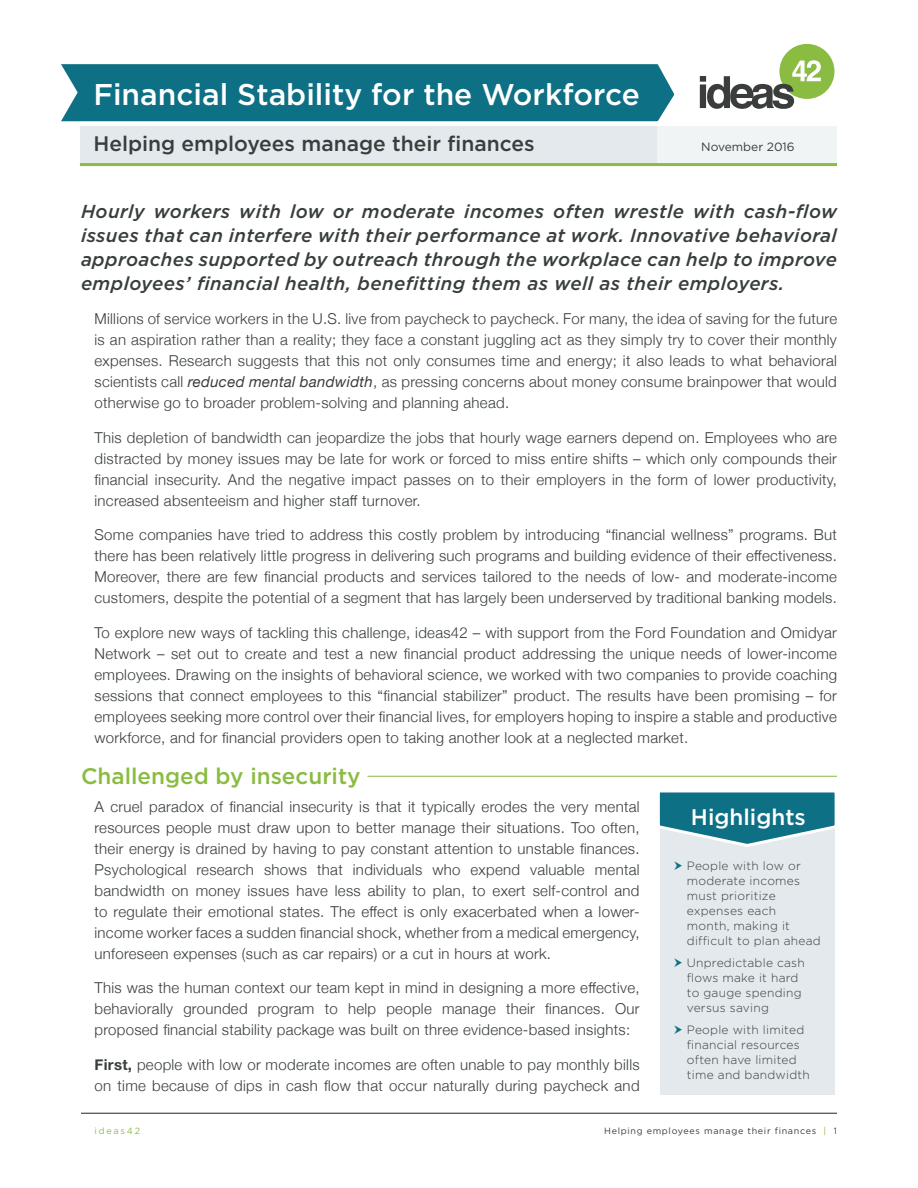
<style>
.page{position:relative;width:918px;height:1188px;background:#fff}
.page>*{position:absolute;margin:0;border:0;box-sizing:border-box;transform-origin:0 0}
.t1{font:500 30px "Gotham";color:#fff}
.t2{font:500 22.5px "Gotham";color:#8abc42}
.t3{font:500 22.5px "Gotham";color:#fff}
.t4{font:500 21px "Gotham";color:#383d3d}
.t5{font:italic 500 18.75px/24px "Gotham";letter-spacing:.02em;color:#383d3d;text-align:justify}
.t6{font:300 15px/21px "Helvetica Neue";letter-spacing:.02em;color:#383d3d;text-align:justify}
.t7{font:300 12px/15px "Gotham";letter-spacing:.02em;color:#383d3d}
.t8{font:12px "Gotham";color:#383d3d}
.t9{font:9px "Gotham";letter-spacing:.075em;color:#383d3d}
.t10{font:9px "Gotham";letter-spacing:.2em;color:#8abc42}
.s1{font-weight:400;font-style:italic}
.s2{font-weight:700}
.s3{color:#8abc42}
</style>
<div class="page">
<hr style="left:81px;top:1113px;width:756px;height:1px;background:#231f20">
<div style="left:315px;top:126px;width:522px;height:39px;background:#f1f4f5"></div>
<div style="left:779px;top:44px;width:55px;height:55px;background:#8abc42;border-radius:50%"></div>
<svg style="left:700px;top:60px;width:124px;height:49px"></svg>
<hr style="left:367px;top:776px;width:470px;height:1px;background:#8abc42">
<div style="left:80px;top:126px;width:577px;height:39px;background:#e3e9ec"></div>
<div style="left:61px;top:64px;width:613px;height:58px;background:#0e7085"></div>
<div style="left:660px;top:792px;width:175px;height:303px;background:#e3e9ec"></div>
<svg style="left:659px;top:792px;width:176px;height:55px"></svg>
<hr style="left:80px;top:163px;width:757px;height:3px;background:#8abc42">
<h1 class="t1" style="left:93px;top:77px;width:548px">Financial Stability for the Workforce</h1>
<h3 class="t4" style="left:93px;top:132px;width:443px">Helping employees manage their finances</h3>
<p class="t8" style="left:701px;top:140px;width:95px">November 2016</p>
<p class="t5" style="left:81px;top:199px;width:758px">Hourly workers with low or moderate incomes often wrestle with cash-flow issues that can interfere with their performance at work. Innovative behavioral approaches supported by outreach through the workplace can help to improve employees’ financial health, benefitting them as well as their employers.</p>
<p class="t6" style="left:94px;top:307px;width:744px">Millions of service workers in the U.S. live from paycheck to paycheck. For many, the idea of saving for the future is an aspiration rather than a reality; they face a constant juggling act as they simply try to cover their monthly expenses. Research suggests that this not only consumes time and energy; it also leads to what behavioral scientists call <span class="s1">reduced mental bandwidth</span>, as pressing concerns about money consume brainpower that would otherwise go to broader problem-solving and planning ahead.</p>
<p class="t6" style="left:94px;top:426px;width:744px">This depletion of bandwidth can jeopardize the jobs that hourly wage earners depend on. Employees who are distracted by money issues may be late for work or forced to miss entire shifts – which only compounds their financial insecurity. And the negative impact passes on to their employers in the form of lower productivity, increased absenteeism and higher staff turnover.</p>
<p class="t6" style="left:94px;top:523px;width:744px">Some companies have tried to address this costly problem by introducing “financial wellness” programs. But there has been relatively little progress in delivering such programs and building evidence of their effectiveness.<br>Moreover, there are few financial products and services tailored to the needs of low- and moderate-income customers, despite the potential of a segment that has largely been underserved by traditional banking models.</p>
<p class="t6" style="left:94px;top:621px;width:744px">To explore new ways of tackling this challenge, ideas42 – with support from the Ford Foundation and Omidyar Network – set out to create and test a new financial product addressing the unique needs of lower-income employees. Drawing on the insights of behavioral science, we worked with two companies to provide coaching sessions that connect employees to this “financial stabilizer” product. The results have been promising – for employees seeking more control over their financial lives, for employers hoping to inspire a stable and productive workforce, and for financial providers open to taking another look at a neglected market.</p>
<h2 class="t2" style="left:81px;top:763px;width:281px">Challenged by insecurity</h2>
<p class="t6" style="left:94px;top:795px;width:547px">A cruel paradox of financial insecurity is that it typically erodes the very mental resources people must draw upon to better manage their situations. Too often, their energy is drained by having to pay constant attention to unstable finances.<br>Psychological research shows that individuals who expend valuable mental bandwidth on money issues have less ability to plan, to exert self-control and to regulate their emotional states. The effect is only exacerbated when a lower&shy;income worker faces a sudden financial shock, whether from a medical emergency, unforeseen expenses (such as car repairs) or a cut in hours at work.</p>
<p class="t6" style="left:94px;top:976px;width:547px">This was the human context our team kept in mind in designing a more effective, behaviorally grounded program to help people manage their finances. Our proposed financial stability package was built on three evidence-based insights:</p>
<p class="t6" style="left:94px;top:1053px;width:547px"><span class="s2">First,</span> people with low or moderate incomes are often unable to pay monthly bills on time because of dips in cash flow that occur naturally during paycheck and</p>
<h2 class="t3" style="left:691px;top:805px;width:116px">Highlights</h2>
<p class="t7" style="left:687px;top:858px;width:135px">People with low or moderate incomes must prioritize expenses each month, making it difficult to plan ahead</p>
<p class="t7" style="left:687px;top:955px;width:120px">Unpredictable cash flows make it hard to gauge spending versus saving</p>
<p class="t7" style="left:687px;top:1022px;width:125px">People with limited financial resources often have limited time and bandwidth</p>
<p class="t10" style="left:94px;top:1126px;width:47px">ideas42</p>
<p class="t9" style="left:604px;top:1126px;width:234px">Helping employees manage their finances <span class="s3">|</span> 1</p>
</div>
